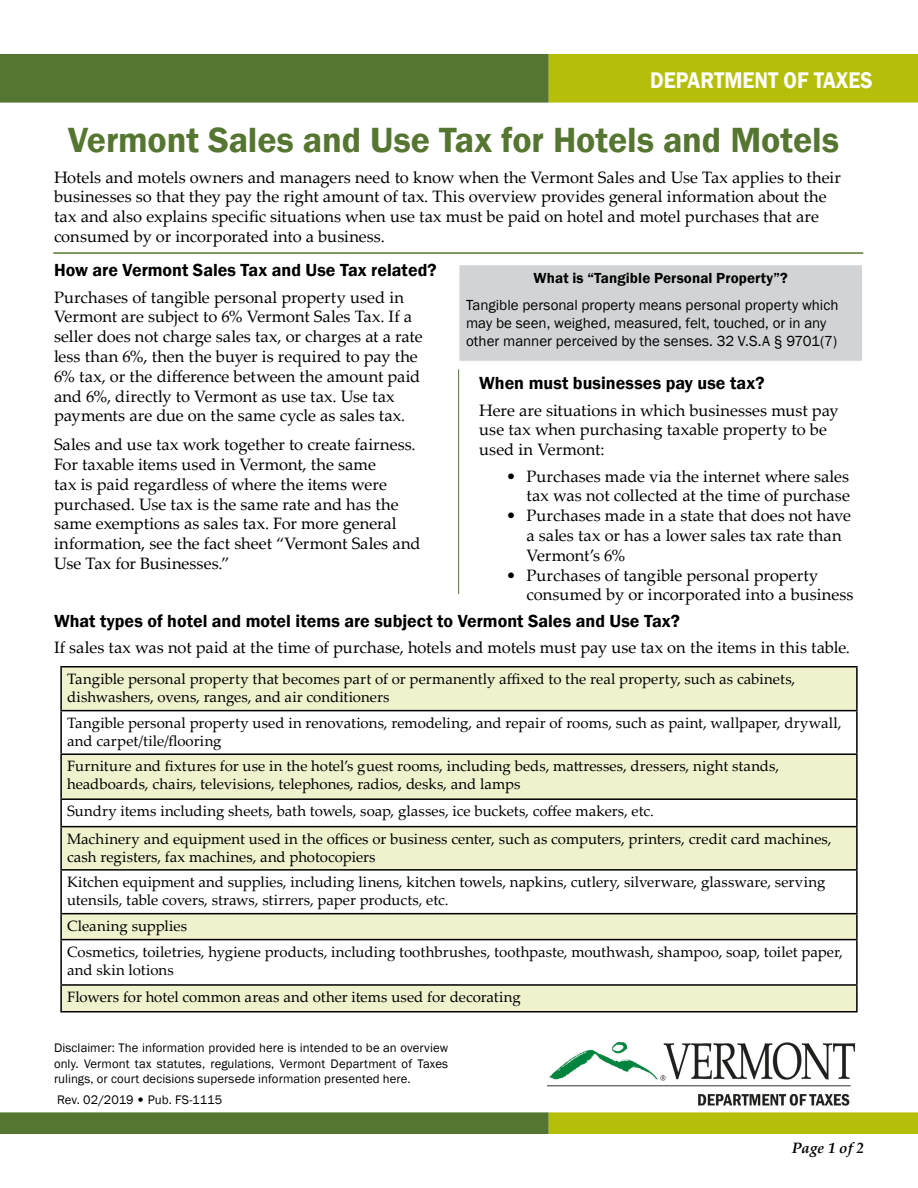
<style>
.page{position:relative;width:918px;height:1188px;background:#fff}
.page>*{position:absolute;margin:0;border:0;box-sizing:border-box;transform-origin:0 0}
.t1{font:600 36px "Franklin Gothic";letter-spacing:-.005em;color:#557630}
.t2{font:600 23.25px "Franklin Gothic";color:#fff;scale:.9 1}
.t3{font:600 18px "Franklin Gothic";color:#000}
.t4{font:16.5px/19.8px "Palatino Linotype";color:#000}
.t5{font:15px/18px "Palatino Linotype";color:#000}
.t6{font:15px/18px "Franklin Gothic";color:#000}
.t7{font:600 15px "Franklin Gothic";letter-spacing:.005em;color:#000}
.t8{font:italic 700 15px "Palatino Linotype";letter-spacing:.005em;color:#000}
.t9{font:12.75px/15.3px "Franklin Gothic";letter-spacing:.005em;color:#000;text-align:justify}
.s1{font-family:"Palatino Linotype"}
</style>
<div class="page">
<div style="left:1px;top:55px;width:547px;height:47px;background:#557630"></div>
<div style="left:0;top:54px;width:549px;height:49px;border:2px solid #557630"></div>
<div style="left:550px;top:55px;width:367px;height:47px;background:#b5bf0b"></div>
<div style="left:549px;top:54px;width:369px;height:49px;border:2px solid #b5bf0b"></div>
<div style="left:1px;top:1113px;width:547px;height:20px;background:#557630"></div>
<div style="left:0;top:1112px;width:549px;height:22px;border:2px solid #557630"></div>
<div style="left:550px;top:1113px;width:367px;height:20px;background:#b5bf0b"></div>
<div style="left:549px;top:1112px;width:369px;height:22px;border:2px solid #b5bf0b"></div>
<hr style="left:53px;top:252px;width:810px;height:2px;background:#557630">
<img style="left:547px;top:1041px;width:309px;height:65px">
<hr style="left:458px;top:369px;width:1px;height:225px;background:#557630">
<svg style="left:62px;top:668px;width:794px;height:343px;fill:#f0f2ce"></svg>
<hr style="left:60px;top:666px;width:798px;height:2px;background:#000">
<hr style="left:60px;top:668px;width:2px;height:42px;background:#000">
<hr style="left:856px;top:668px;width:2px;height:42px;background:#000">
<hr style="left:60px;top:710px;width:798px;height:1px;background:#000">
<hr style="left:60px;top:711px;width:2px;height:42px;background:#000">
<hr style="left:856px;top:711px;width:2px;height:42px;background:#000">
<hr style="left:60px;top:753px;width:798px;height:2px;background:#000">
<hr style="left:60px;top:755px;width:2px;height:43px;background:#000">
<hr style="left:856px;top:755px;width:2px;height:43px;background:#000">
<hr style="left:60px;top:798px;width:798px;height:2px;background:#000">
<hr style="left:60px;top:800px;width:2px;height:26px;background:#000">
<hr style="left:856px;top:800px;width:2px;height:26px;background:#000">
<hr style="left:60px;top:826px;width:798px;height:1px;background:#000">
<hr style="left:60px;top:827px;width:2px;height:42px;background:#000">
<hr style="left:856px;top:827px;width:2px;height:42px;background:#000">
<hr style="left:60px;top:869px;width:798px;height:2px;background:#000">
<hr style="left:60px;top:871px;width:2px;height:42px;background:#000">
<hr style="left:856px;top:871px;width:2px;height:42px;background:#000">
<hr style="left:60px;top:913px;width:798px;height:1px;background:#000">
<hr style="left:60px;top:914px;width:2px;height:25px;background:#000">
<hr style="left:856px;top:914px;width:2px;height:25px;background:#000">
<hr style="left:60px;top:939px;width:798px;height:1px;background:#000">
<hr style="left:60px;top:940px;width:2px;height:44px;background:#000">
<hr style="left:856px;top:940px;width:2px;height:44px;background:#000">
<hr style="left:60px;top:984px;width:798px;height:2px;background:#000">
<hr style="left:60px;top:986px;width:2px;height:25px;background:#000">
<hr style="left:856px;top:986px;width:2px;height:25px;background:#000">
<hr style="left:60px;top:1011px;width:798px;height:1px;background:#000">
<div style="left:459px;top:265px;width:404px;height:96px;background:#d1d3d4"></div>
<div style="left:458px;top:264px;width:405px;height:98px;border:1px solid #fff"></div>
<h2 class="t2" style="left:650px;top:66px;width:249px">DEPARTMENT OF TAXES</h2>
<h1 class="t1" style="left:68px;top:118px;width:772px">Vermont Sales and Use Tax for Hotels and Motels</h1>
<p class="t4" style="left:54px;top:166px;width:789px">Hotels and motels owners and managers need to know when the Vermont Sales and Use Tax applies to their businesses so that they pay the right amount of tax. This overview provides general information about the tax and also explains specific situations when use tax must be paid on hotel and motel purchases that are consumed by or incorporated into a business.</p>
<p class="t3" style="left:54px;top:259px;width:384px">How are Vermont Sales Tax and Use Tax related?</p>
<p class="t4" style="left:54px;top:287px;width:370px">Purchases of tangible personal property used in Vermont are subject to 6% Vermont Sales Tax. If a seller does not charge sales tax, or charges at a rate less than 6%, then the buyer is required to pay the 6% tax, or the difference between the amount paid and 6%, directly to Vermont as use tax. Use tax payments are due on the same cycle as sales tax.</p>
<p class="t4" style="left:54px;top:434px;width:368px">Sales and use tax work together to create fairness.<br>For taxable items used in Vermont, the same<br>tax is paid regardless of where the items were purchased. Use tax is the same rate and has the same exemptions as sales tax. For more general information, see the fact sheet “Vermont Sales and Use Tax for Businesses.”</p>
<p class="t7" style="left:534px;top:268px;width:256px">What is “Tangible Personal Property”?</p>
<p class="t6" style="left:466px;top:296px;width:374px">Tangible personal property means personal property which may be seen, weighed, measured, felt, touched, or in any other manner perceived by the senses. 32 V.S.A § 9701(7)</p>
<p class="t3" style="left:479px;top:372px;width:287px">When must businesses pay use tax?</p>
<p class="t4" style="left:479px;top:399px;width:361px">Here are situations in which businesses must pay use tax when purchasing taxable property to be used in Vermont:</p>
<p class="t4" style="left:506px;top:466px;width:345px;text-align:right">• Purchases made via the internet where sales tax was not collected at the time of purchase</p>
<p class="t4" style="left:526px;top:505px;width:326px;text-indent:-20px">• Purchases made in a state that does not have a sales tax or has a lower sales tax rate than<br>Vermont’s 6%</p>
<p class="t4" style="left:526px;top:565px;width:328px;text-indent:-20px">• Purchases of tangible personal property consumed by or incorporated into a business</p>
<p class="t3" style="left:54px;top:610px;width:628px">What types of hotel and motel items are subject to Vermont Sales and Use Tax?</p>
<p class="t4" style="left:54px;top:637px;width:798px">If sales tax was not paid at the time of purchase, hotels and motels must pay use tax on the items in this table.</p>
<p class="t5" style="left:67px;top:669px;width:730px">Tangible personal property that becomes part of or permanently affixed to the real property, such as cabinets, dishwashers, ovens, ranges, and air conditioners</p>
<p class="t5" style="left:67px;top:713px;width:776px">Tangible personal property used in renovations, remodeling, and repair of rooms, such as paint, wallpaper, drywall, and carpet/tile/flooring</p>
<p class="t5" style="left:67px;top:757px;width:713px">Furniture and fixtures for use in the hotel’s guest rooms, including beds, mattresses, dressers, night stands, headboards, chairs, televisions, telephones, radios, desks, and lamps</p>
<p class="t5" style="left:67px;top:797px;width:766px;line-height:27.5px">Sundry items including sheets, bath towels, soap, glasses, ice buckets, coffee makers, etc.<br>Machinery and equipment used in the offices or business center, such as computers, printers, credit card machines,</p>
<p class="t5" style="left:67px;top:843px;width:760px;line-height:25.2px">cash registers, fax machines, and photocopiers<br>Kitchen equipment and supplies, including linens, kitchen towels, napkins, cutlery, silverware, glassware, serving</p>
<p class="t5" style="left:67px;top:886px;width:777px;line-height:25.8px">utensils, table covers, straws, stirrers, paper products, etc.<br>Cleaning supplies<br>Cosmetics, toiletries, hygiene products, including toothbrushes, toothpaste, mouthwash, shampoo, soap, toilet paper,</p>
<p class="t5" style="left:67px;top:955px;width:455px;line-height:27.3px">and skin lotions<br>Flowers for hotel common areas and other items used for decorating</p>
<p class="t9" style="left:54px;top:1041px;width:396px">Disclaimer: The information provided here is intended to be an overview only. Vermont tax statutes, regulations, Vermont Department of Taxes rulings, or court decisions supersede information presented here.</p>
<p class="t9" style="left:57px;top:1092px;width:167px">Rev. 02/2019 <span class="s1">•</span> Pub. FS-1115</p>
<p class="t8" style="left:792px;top:1137px;width:74px">Page 1 of 2</p>
</div>
